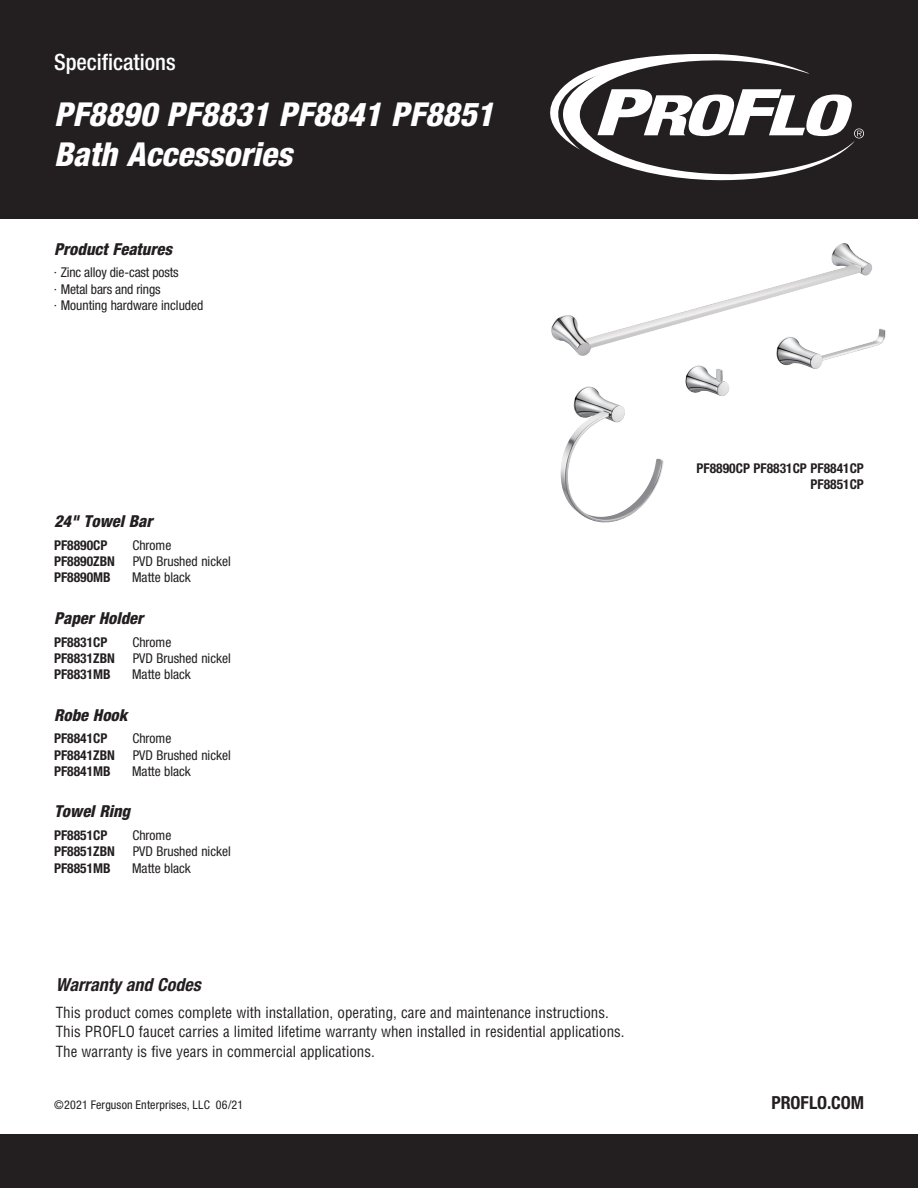
<style>
.page{position:relative;width:918px;height:1188px;background:#fff}
.page>*{position:absolute;margin:0;border:0;box-sizing:border-box;transform-origin:0 0}
.t1{font:italic 800 condensed 33px/39.6px "Helvetica Neue LT Std";color:#fff}
.t2{font:500 condensed 22.5px "Helvetica Neue LT Std";color:#fff}
.t3{font:italic 700 condensed 18px "Helvetica Neue";color:#231f20}
.t4{font:700 condensed 18px "Helvetica Neue LT Std";color:#231f20}
.t5{font:italic 800 condensed 16.5px "Helvetica Neue LT Std";color:#231f20}
.t6{font:condensed 15px/19.5px "Helvetica";color:#231f20}
.t7{font:condensed 13.5px/16.2px "Helvetica Neue LT Std";color:#231f20}
.t8{font:700 condensed 13.5px/16.2px "Helvetica Neue LT Std";color:#231f20;text-align:right}
.t9{font:condensed 12px "Helvetica Neue LT Std";letter-spacing:.01em;color:#231f20}
.s1{font-family:"Helvetica Neue";font-weight:700}
</style>
<div class="page">
<div style="left:0;top:0;width:918px;height:219px;background:#231f20"></div>
<svg style="left:550px;top:54px;width:314px;height:126px"></svg>
<div style="left:0;top:1134px;width:918px;height:54px;background:#231f20"></div>
<img style="left:777px;top:329px;width:109px;height:40px">
<img style="left:685px;top:365px;width:45px;height:31px">
<img style="left:560px;top:386px;width:104px;height:137px">
<img style="left:551px;top:243px;width:323px;height:114px">
<h2 class="t2" style="left:54px;top:49px;width:123px">Specifications</h2>
<h1 class="t1" style="left:54px;top:95px;width:441px">PF8890 PF8831 PF8841 PF8851<br>Bath Accessories</h1>
<p class="t5" style="left:54px;top:239px;width:120px">Product Features</p>
<p class="t7" style="left:54px;top:264px;width:151px">∙ Zinc alloy die-cast posts<br>∙ Metal bars and rings<br>∙ Mounting hardware included</p>
<p class="t5" style="left:54px;top:511px;width:100px">24<span class="s1">"</span> Towel Bar</p>
<p class="t8" style="left:54px;top:537px;width:55px">PF8890CP</p>
<p class="t7" style="left:132px;top:537px;width:40px">Chrome</p>
<p class="t8" style="left:54px;top:553px;width:62px">PF8890ZBN</p>
<p class="t7" style="left:133px;top:553px;width:100px">PVD Brushed nickel</p>
<p class="t8" style="left:54px;top:569px;width:58px">PF8890MB</p>
<p class="t7" style="left:132px;top:569px;width:60px">Matte black</p>
<p class="t5" style="left:54px;top:608px;width:91px">Paper Holder</p>
<p class="t8" style="left:54px;top:634px;width:55px">PF8831CP</p>
<p class="t7" style="left:132px;top:634px;width:40px">Chrome</p>
<p class="t8" style="left:54px;top:650px;width:62px">PF8831ZBN</p>
<p class="t7" style="left:133px;top:650px;width:100px">PVD Brushed nickel</p>
<p class="t8" style="left:54px;top:666px;width:58px">PF8831MB</p>
<p class="t7" style="left:132px;top:666px;width:60px">Matte black</p>
<p class="t5" style="left:54px;top:704px;width:75px">Robe Hook</p>
<p class="t8" style="left:54px;top:730px;width:55px">PF8841CP</p>
<p class="t7" style="left:132px;top:731px;width:40px">Chrome</p>
<p class="t8" style="left:54px;top:747px;width:62px">PF8841ZBN</p>
<p class="t7" style="left:133px;top:747px;width:100px">PVD Brushed nickel</p>
<p class="t8" style="left:54px;top:763px;width:58px">PF8841MB</p>
<p class="t7" style="left:132px;top:763px;width:60px">Matte black</p>
<p class="t5" style="left:54px;top:801px;width:78px">Towel Ring</p>
<p class="t8" style="left:54px;top:827px;width:55px">PF8851CP</p>
<p class="t7" style="left:132px;top:827px;width:40px">Chrome</p>
<p class="t8" style="left:54px;top:843px;width:62px">PF8851ZBN</p>
<p class="t7" style="left:133px;top:843px;width:100px">PVD Brushed nickel</p>
<p class="t8" style="left:54px;top:860px;width:58px">PF8851MB</p>
<p class="t7" style="left:132px;top:860px;width:60px">Matte black</p>
<p class="t3" style="left:56px;top:974px;width:147px">Warranty and Codes</p>
<p class="t6" style="left:56px;top:1002px;width:570px">This product comes complete with installation, operating, care and maintenance instructions.<br>This PROFLO faucet carries a limited lifetime warranty when installed in residential applications.<br>The warranty is five years in commercial applications.</p>
<p class="t8" style="left:697px;top:460px;width:169px">PF8890CP PF8831CP PF8841CP<br>PF8851CP</p>
<p class="t9" style="left:54px;top:1097px;width:190px">©2021 Ferguson Enterprises, LLC 06/21</p>
<p class="t4" style="left:771px;top:1091px;width:94px">PROFLO.COM</p>
</div>
